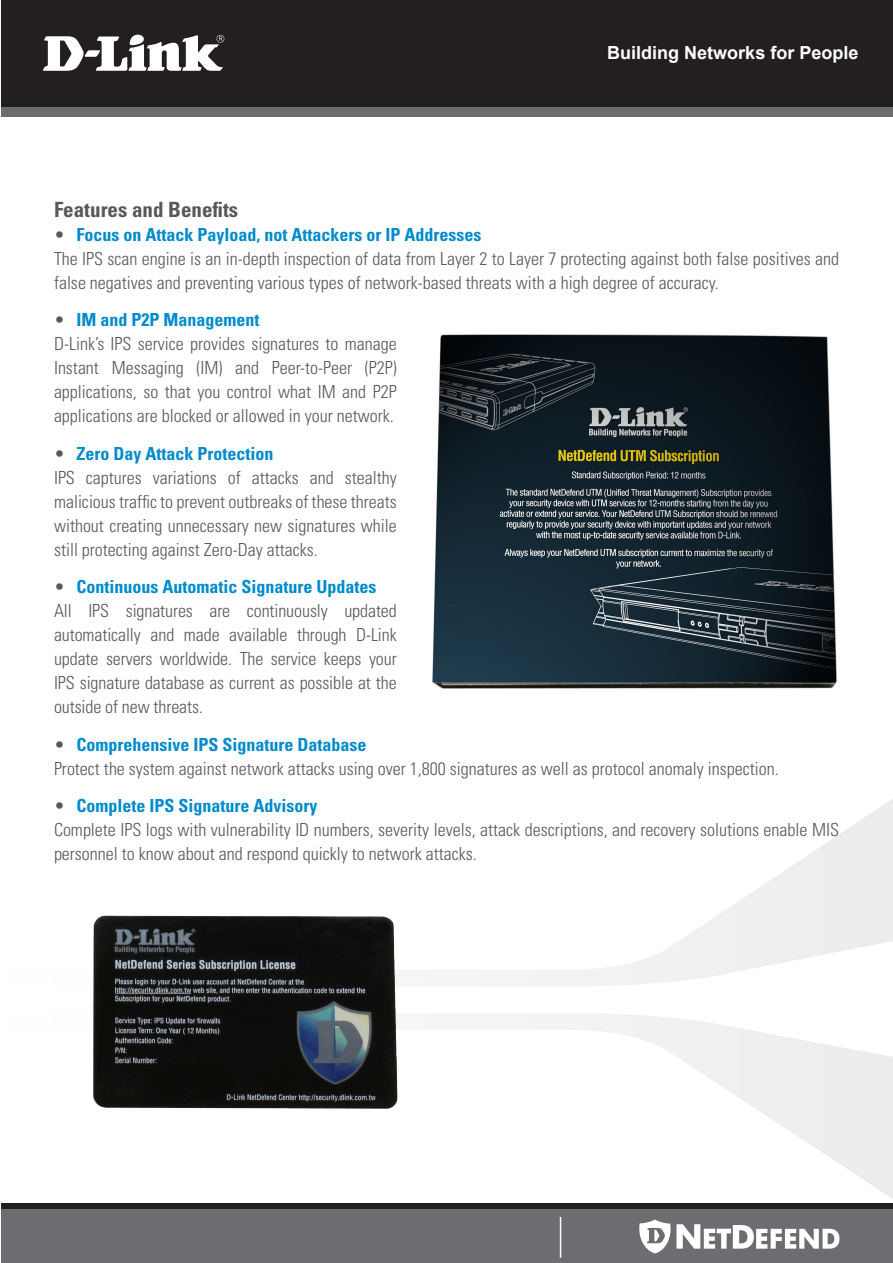
<style>
.page{position:relative;width:893px;height:1263px;background:#fff}
.page>*{position:absolute;margin:0;border:0;box-sizing:border-box;transform-origin:0 0}
.t1{font:700 condensed 21px "Univers";color:#57585a}
.t2{font:300 condensed 18px/24px "Univers";color:#57585a;text-align:justify}
.t3{font:700 condensed 18px "Univers";color:#008bcc}
.t4{font:700 18px "Arial";color:#fff}
.s1{font-weight:300;color:#57585a}
</style>
<div class="page">
<svg style="left:1px;top:1203px;width:892px;height:7px;background:#2d2a2b"></svg>
<div style="left:1px;top:87px;width:892px;height:29px;background:#6c6d70"></div>
<div style="left:1px;top:1210px;width:892px;height:53px;background:#6c6d70"></div>
<div style="left:1px;top:0;width:892px;height:106px;background:#231f20"></div>
<svg style="left:43px;top:34px;width:181px;height:37px"></svg>
<hr style="left:560px;top:1217px;width:1px;height:40px;background:#fff">
<svg style="left:567px;top:799px;width:326px;height:187px"></svg>
<svg style="left:567px;top:1013px;width:326px;height:186px"></svg>
<svg style="left:639px;top:1219px;width:200px;height:34px"></svg>
<img style="left:93px;top:915px;width:305px;height:194px">
<img style="left:432px;top:334px;width:405px;height:355px">
<p class="t4" style="left:607px;top:41px;width:253px">Building Networks for People</p>
<p class="t1" style="left:54px;top:196px;width:186px">Features and Benefits</p>
<p class="t3" style="left:54px;top:223px;width:429px"><span class="s1">•</span> Focus on Attack Payload, not Attackers or IP Addresses</p>
<p class="t2" style="left:54px;top:246px;width:786px">The IPS scan engine is an in-depth inspection of data from Layer 2 to Layer 7 protecting against both false positives and false negatives and preventing various types of network-based threats with a high degree of accuracy.</p>
<p class="t3" style="left:54px;top:309px;width:207px"><span class="s1">•</span> IM and P2P Management</p>
<p class="t2" style="left:54px;top:332px;width:344px">D-Link’s IPS service provides signatures to manage Instant Messaging (IM) and Peer-to-Peer (P2P) applications, so that you control what IM and P2P applications are blocked or allowed in your network.</p>
<p class="t3" style="left:54px;top:442px;width:221px"><span class="s1">•</span> Zero Day Attack Protection</p>
<p class="t2" style="left:54px;top:465px;width:344px">IPS captures variations of attacks and stealthy malicious traffic to prevent outbreaks of these threats without creating unnecessary new signatures while still protecting against Zero-Day attacks.</p>
<p class="t3" style="left:54px;top:576px;width:324px"><span class="s1">•</span> Continuous Automatic Signature Updates</p>
<p class="t2" style="left:54px;top:599px;width:344px">All IPS signatures are continuously updated automatically and made available through D-Link update servers worldwide. The service keeps your IPS signature database as current as possible at the outside of new threats.</p>
<p class="t3" style="left:54px;top:733px;width:314px"><span class="s1">•</span> Comprehensive IPS Signature Database</p>
<p class="t2" style="left:54px;top:756px;width:726px">Protect the system against network attacks using over 1,800 signatures as well as protocol anomaly inspection.</p>
<p class="t3" style="left:54px;top:795px;width:265px"><span class="s1">•</span> Complete IPS Signature Advisory</p>
<p class="t2" style="left:54px;top:818px;width:786px">Complete IPS logs with vulnerability ID numbers, severity levels, attack descriptions, and recovery solutions enable MIS personnel to know about and respond quickly to network attacks.</p>
</div>
